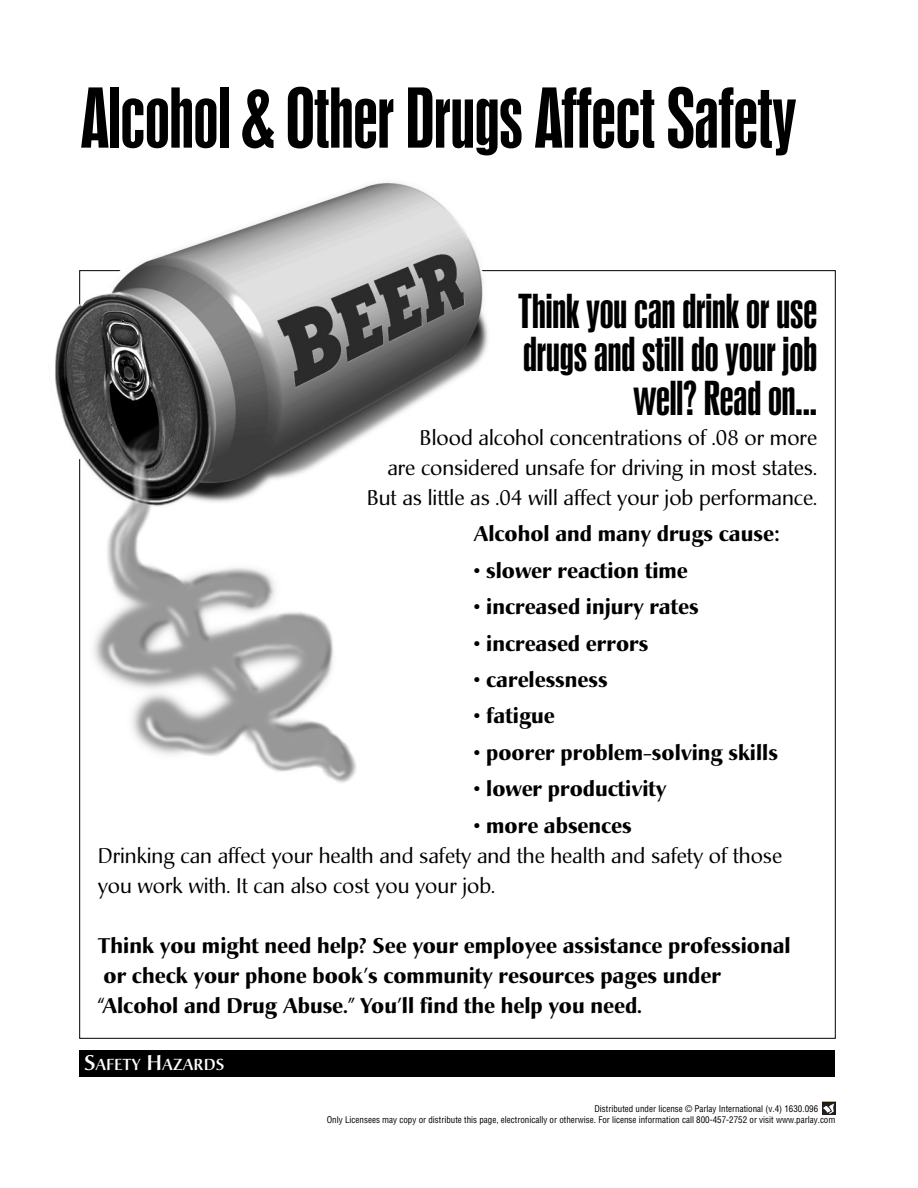
<style>
.page{position:relative;width:918px;height:1188px;background:#fff}
.page>*{position:absolute;margin:0;border:0;box-sizing:border-box;transform-origin:0 0}
.t1{font:700 76.5px "Hadrian";color:#000}
.t2{font:700 43.5px/43.5px "Hadrian";color:#000;text-align:right}
.t3{font:700 21px/30px "Christiana";color:#000}
.t4{font:21px/30px "Christiana";color:#000;text-align:right}
.t5{font:500 15.75px "Christiana";letter-spacing:.02em;color:#fff}
.t6{font:condensed 9px "Helvetica";color:#000}
.s1{font-size:21px}
</style>
<div class="page">
<svg style="left:822px;top:1102px;width:14px;height:13px"></svg>
<div style="left:80px;top:1051px;width:756px;height:26px;background:#000"></div>
<img style="left:55px;top:183px;width:443px;height:606px">
<h1 class="t1" style="left:81px;top:84px;width:716px">Alcohol &amp; Other Drugs Affect Safety</h1>
<h2 class="t2" style="left:518px;top:290px;width:300px">Think you can drink or use drugs and still do your job well? Read on...</h2>
<p class="t4" style="left:367px;top:424px;width:452px">Blood alcohol concentrations of .08 or more<br>are considered unsafe for driving in most states.<br>But as little as .04 will affect your job performance.</p>
<p class="t3" style="left:474px;top:521px;width:308px">Alcohol and many drugs cause:</p>
<p class="t3" style="left:474px;top:557px;width:216px">• slower reaction time</p>
<p class="t3" style="left:474px;top:594px;width:227px">• increased injury rates</p>
<p class="t3" style="left:474px;top:630px;width:176px">• increased errors</p>
<p class="t3" style="left:474px;top:667px;width:136px">• carelessness</p>
<p class="t3" style="left:474px;top:703px;width:83px">• fatigue</p>
<p class="t3" style="left:474px;top:740px;width:306px">• poorer problem-solving skills</p>
<p class="t3" style="left:474px;top:776px;width:194px">• lower productivity</p>
<p class="t3" style="left:474px;top:813px;width:160px">• more absences</p>
<p class="t4" style="left:98px;top:843px;width:686px;text-align:left">Drinking can affect your health and safety and the health and safety of those you work with. It can also cost you your job.</p>
<p class="t3" style="left:98px;top:933px;width:694px">Think you might need help? See your employee assistance professional or check your phone book’s community resources pages under “Alcohol and Drug Abuse.” You’ll find the help you need.</p>
<p class="t5" style="left:84px;top:1058px;width:142px"><span class="s1">S</span>AFETY <span class="s1">H</span>AZARDS</p>
<p class="t6" style="left:594px;top:1106px;width:225px">Distributed under license © Parlay International (v.4) 1630.096</p>
<p class="t6" style="left:327px;top:1117px;width:510px">Only Licensees may copy or distribute this page, electronically or otherwise. For license information call 800-457-2752 or visit www.parlay.com</p>
</div>
